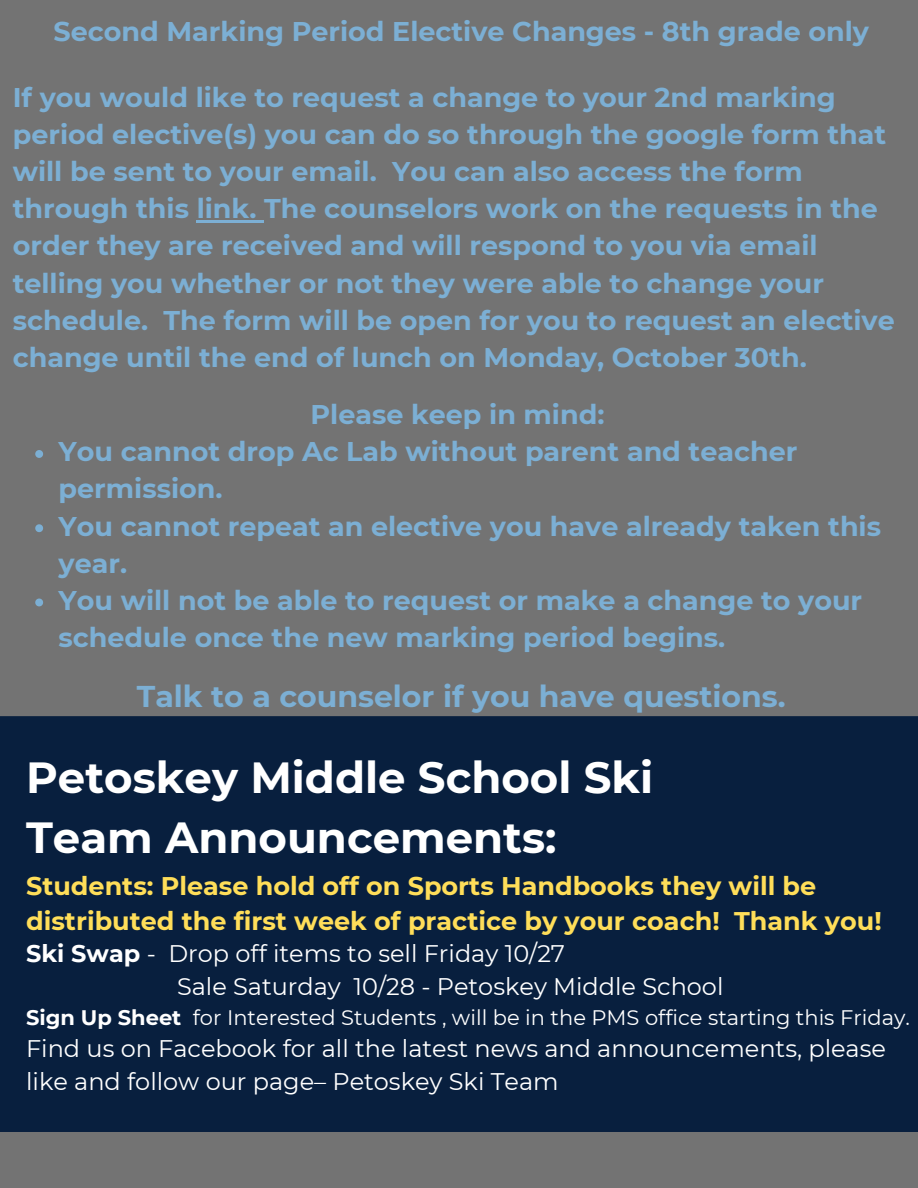
<style>
.page{position:relative;width:918px;height:1188px;background:#737373}
.page>*{position:absolute;margin:0;border:0;box-sizing:border-box;transform-origin:0 0}
.t1{font:700 43.5px "Montserrat";color:#fff}
.t2{font:700 30px "Montserrat";color:#7cafd4}
.t3{font:700 27px/37px "Montserrat";color:#7cafd4}
.t4{font:700 25.5px/34.8px "Montserrat";color:#ffde59}
.t5{font:24px/32.7px "Montserrat";color:#fff}
.t6{font:21px "Montserrat";color:#fff}
.s1{font-weight:700}
</style>
<div class="page">
<div style="left:0;top:716px;width:918px;height:416px;background:#081f3e"></div>
<svg style="left:35px;top:450px;width:8px;height:8px"></svg>
<svg style="left:35px;top:524px;width:8px;height:8px"></svg>
<svg style="left:35px;top:599px;width:8px;height:7px"></svg>
<hr style="left:197px;top:221px;width:67px;height:2px;background:#7cafd4">
<p class="t3" style="left:54px;top:12px;width:817px">Second Marking Period Elective Changes - 8th grade only</p>
<p class="t3" style="left:13px;top:79px;width:884px">If you would like to request a change to your 2nd marking period elective(s) you can do so through the google form that will be sent to your email. You can also access the form through this link. The counselors work on the requests in the order they are received and will respond to you via email telling you whether or not they were able to change your schedule. The form will be open for you to request an elective change until the end of lunch on Monday, October 30th.</p>
<p class="t3" style="left:310px;top:396px;width:296px">Please keep in mind:</p>
<p class="t3" style="left:59px;top:433px;width:740px">You cannot drop Ac Lab without parent and teacher permission.</p>
<p class="t3" style="left:59px;top:507px;width:824px">You cannot repeat an elective you have already taken this year.</p>
<p class="t3" style="left:59px;top:582px;width:805px">You will not be able to request or make a change to your schedule once the new marking period begins.</p>
<p class="t2" style="left:137px;top:677px;width:650px">Talk to a counselor if you have questions.</p>
<p class="t1" style="left:26px;top:750px;width:629px">Petoskey Middle School Ski</p>
<p class="t1" style="left:26px;top:811px;width:532px">Team Announcements:</p>
<p class="t4" style="left:26px;top:868px;width:857px">Students: Please hold off on Sports Handbooks they will be distributed the first week of practice by your coach! Thank you!</p>
<p class="t5" style="left:26px;top:938px;width:540px"><span class="s1">Ski Swap</span> - Drop off items to sell Friday 10/27</p>
<p class="t5" style="left:177px;top:970px;width:548px">Sale Saturday 10/28 - Petoskey Middle School</p>
<p class="t6" style="left:26px;top:1005px;width:885px"><span class="s1">Sign Up Sheet</span> for Interested Students , will be in the PMS office starting this Friday.</p>
<p class="t5" style="left:26px;top:1032px;width:861px">Find us on Facebook for all the latest news and announcements, please like and follow our page– Petoskey Ski Team</p>
</div>
